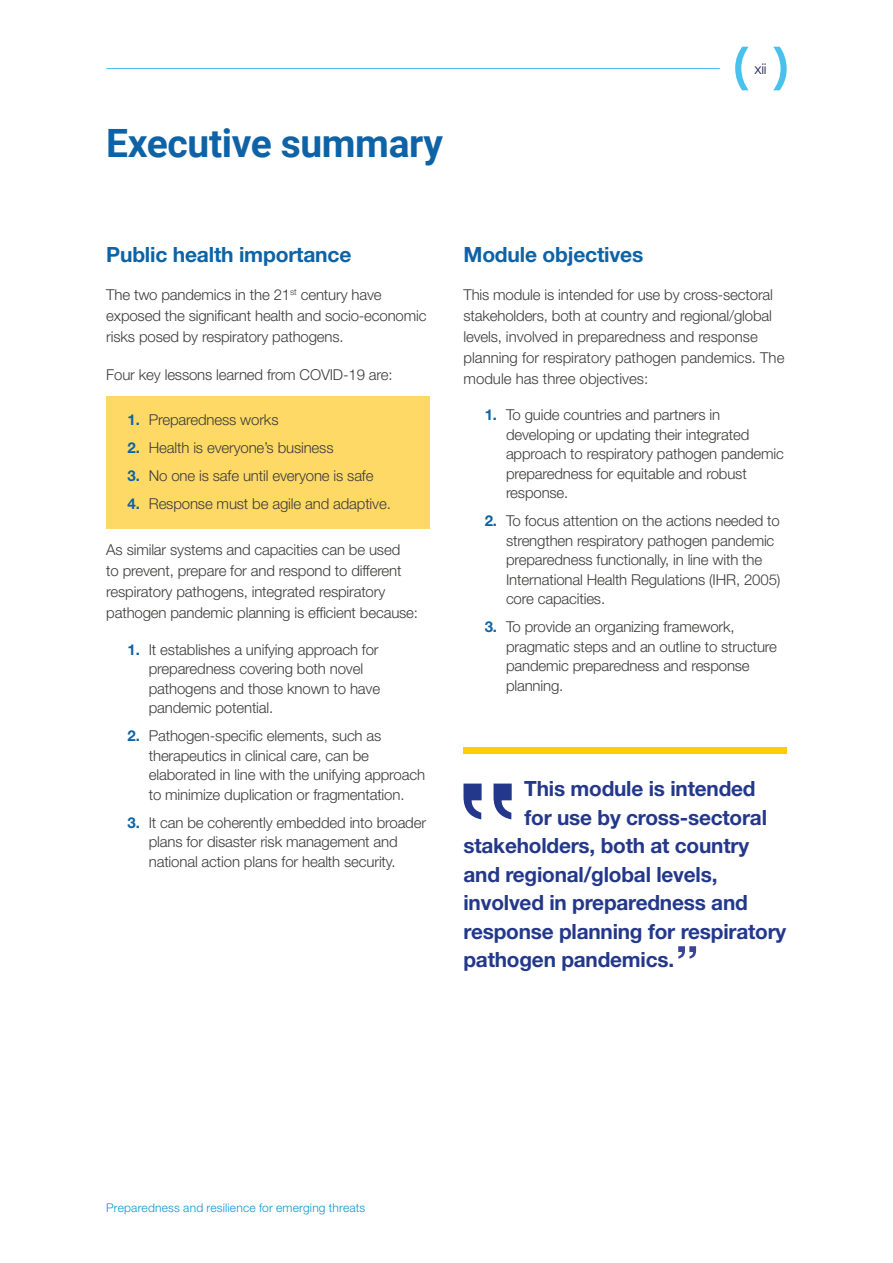
<style>
.page{position:relative;width:893px;height:1263px;background:#fff}
.page>*{position:absolute;margin:0;border:0;box-sizing:border-box;transform-origin:0 0}
.t1{font:700 39px "Roboto";letter-spacing:-.01em;color:#0d63a5}
.t2{font:700 21px "Helvetica Neue LT Std";letter-spacing:-.01em;color:#24388b}
.t3{font:700 21px "Helvetica Neue LT Std";letter-spacing:-.01em;color:#0d63a5}
.t4{font:300 15px/19.5px "Helvetica Neue LT Std";letter-spacing:-.01em;color:#3c3c3b}
.t5{font:300 14.85px "Helvetica Neue LT Std";color:#1f2954}
.t6{font:300 12px "Helvetica Neue LT Std";letter-spacing:.015em;color:#0e97d5}
.s1{font-weight:700;color:#0d63a5}
</style>
<div class="page">
<hr style="left:106px;top:68px;width:614px;height:1px;background:#48c1ec">
<svg style="left:735px;top:47px;width:52px;height:43px"></svg>
<div style="left:106px;top:396px;width:323px;height:133px;background:#ffd966"></div>
<svg style="left:463px;top:783px;width:49px;height:36px"></svg>
<svg style="left:678px;top:946px;width:18px;height:13px"></svg>
<div style="left:463px;top:747px;width:324px;height:7px;background:#ffcd0b"></div>
<h1 class="t1" style="left:106px;top:116px;width:338px">Executive summary</h1>
<p class="t5" style="left:754px;top:59px;width:14px">xii</p>
<h2 class="t3" style="left:106px;top:241px;width:247px">Public health importance</h2>
<p class="t4" style="left:106px;top:283px;width:322px;line-height:21px">The two pandemics in the 21<sup>st</sup> century have exposed the significant health and socio-economic risks posed by respiratory pathogens.</p>
<p class="t4" style="left:106px;top:364px;width:288px">Four key lessons learned from COVID-19 are:</p>
<p class="t4" style="left:128px;top:409px;width:152px"><span class="s1">1.</span> Preparedness works</p>
<p class="t4" style="left:128px;top:437px;width:207px"><span class="s1">2.</span> Health is everyone’s business</p>
<p class="t4" style="left:128px;top:465px;width:247px"><span class="s1">3.</span> No one is safe until everyone is safe</p>
<p class="t4" style="left:128px;top:493px;width:265px"><span class="s1">4.</span> Response must be agile and adaptive.</p>
<p class="t4" style="left:106px;top:539px;width:313px;line-height:21px">As similar systems and capacities can be used<br>to prevent, prepare for and respond to different respiratory pathogens, integrated respiratory pathogen pandemic planning is efficient because:</p>
<p class="t4" style="left:149px;top:639px;width:233px;text-indent:-21px"><span class="s1">1.</span> It establishes a unifying approach for preparedness covering both novel pathogens and those known to have pandemic potential.</p>
<p class="t4" style="left:149px;top:726px;width:278px;text-indent:-21px"><span class="s1">2.</span> Pathogen-specific elements, such as therapeutics in clinical care, can be elaborated in line with the unifying approach to minimize duplication or fragmentation.</p>
<p class="t4" style="left:149px;top:812px;width:279px;text-indent:-21px"><span class="s1">3.</span> It can be coherently embedded into broader plans for disaster risk management and national action plans for health security.</p>
<h2 class="t3" style="left:463px;top:241px;width:181px">Module objectives</h2>
<p class="t4" style="left:463px;top:283px;width:322px;line-height:21px">This module is intended for use by cross-sectoral stakeholders, both at country and regional/global levels, involved in preparedness and response planning for respiratory pathogen pandemics. The module has three objectives:</p>
<p class="t4" style="left:506px;top:405px;width:279px;text-indent:-21px"><span class="s1">1.</span> To guide countries and partners in developing or updating their integrated approach to respiratory pathogen pandemic preparedness for equitable and robust response.</p>
<p class="t4" style="left:506px;top:511px;width:276px;text-indent:-21px"><span class="s1">2.</span> To focus attention on the actions needed to strengthen respiratory pathogen pandemic preparedness functionally, in line with the International Health Regulations (IHR, 2005) core capacities.</p>
<p class="t4" style="left:506px;top:617px;width:272px;text-indent:-21px"><span class="s1">3.</span> To provide an organizing framework, pragmatic steps and an outline to structure pandemic preparedness and response planning.</p>
<h2 class="t2" style="left:524px;top:775px;width:233px">This module is intended</h2>
<h2 class="t2" style="left:524px;top:804px;width:244px">for use by cross-sectoral</h2>
<h2 class="t2" style="left:463px;top:832px;width:287px">stakeholders, both at country</h2>
<h2 class="t2" style="left:463px;top:861px;width:255px">and regional/global levels,</h2>
<h2 class="t2" style="left:463px;top:889px;width:286px">involved in preparedness and</h2>
<h2 class="t2" style="left:463px;top:918px;width:324px">response planning for respiratory</h2>
<h2 class="t2" style="left:463px;top:946px;width:212px">pathogen pandemics.</h2>
<p class="t6" style="left:106px;top:1200px;width:260px">Preparedness and resilience for emerging threats</p>
</div>
